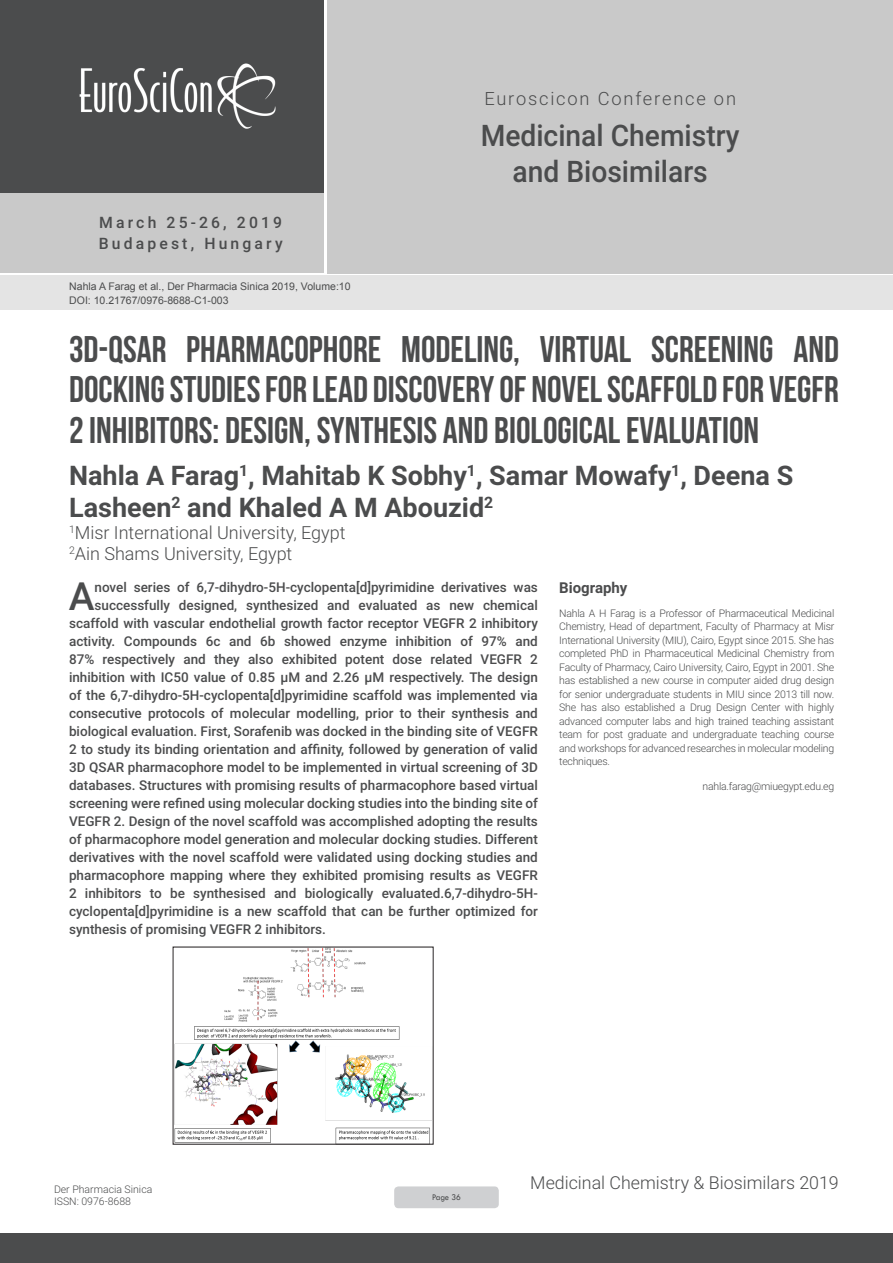
<style>
.page{position:relative;width:893px;height:1263px;background:#fff}
.page>*{position:absolute;margin:0;border:0;box-sizing:border-box;transform-origin:0 0}
.Abstract{font:500 38.85px "Roboto";color:#4b4c4d}
.t1{font:37.05px/40.8px "Bebas Neue";color:#4b4c4d;text-align:justify}
.t2{font:500 29.7px/35.7px "Roboto";color:#4b4c4d;text-align:center;scale:.95 1}
.t3{font:700 27px/32.4px "Roboto";color:#4b4c4d}
.t4{font:300 18.3px "Roboto";letter-spacing:.1em;color:#4b4c4d}
.t5{font:300 18px "Roboto";color:#4b4c4d}
.t6{font:300 17.85px "Roboto";color:#4b4c4d}
.t7{font:500 15.75px/21.9px "Roboto";letter-spacing:.2em;color:#4b4c4d}
.Bio_Heading{font:700 15px "Roboto";color:#4b4c4d}
.Abstract-2{font:500 13.5px "Roboto";color:#4b4c4d}
.Biography{font:300 10.5px/13.5px "Roboto";letter-spacing:-.02em;color:#4b4c4d;text-align:justify}
.t8{font:10.5px "Arial";color:#4b4c4d}
.Biography-2{font:300 10.5px/12.6px "Roboto";color:#4b4c4d}
.t9{font:9px "Tw Cen";letter-spacing:-.02em;color:#4b4c4d;scale:.95 1}
</style>
<div class="page">
<div style="left:0;top:0;width:323px;height:193px;background:#4b4c4d"></div>
<div style="left:1px;top:193px;width:323px;height:80px;background:#c9c9c9"></div>
<div style="left:327px;top:0;width:566px;height:273px;background:#c9c9c9"></div>
<img style="left:79px;top:63px;width:197px;height:66px">
<div style="left:0;top:1233px;width:893px;height:30px;background:#4b4c4d"></div>
<div style="left:1px;top:275px;width:892px;height:35px;background:#e4e4e4"></div>
<div style="left:394px;top:1186px;width:105px;height:22px;background:#cfd0d2;border-radius:4px"></div>
<img style="left:175px;top:949px;width:256px;height:193px">
<p class="t7" style="left:99px;top:210px;width:185px">March 25-26, 2019<br>Budapest, Hungary</p>
<p class="t8" style="left:69px;top:279px;width:283px">Nahla A Farag et al., Der Pharmacia Sinica 2019, Volume:10</p>
<p class="t8" style="left:69px;top:293px;width:161px">DOI: 10.21767/0976-8688-C1-003</p>
<h3 class="t4" style="left:484px;top:86px;width:253px">Euroscicon Conference on</h3>
<h3 class="t2" style="left:481px;top:116px;width:274px">Medicinal Chemistry and Biosimilars</h3>
<p class="t1" style="left:69px;top:328px;width:771px">3D-QSAR PHARMACOPHORE MODELING, VIRTUAL SCREENING AND DOCKING STUDIES FOR LEAD DISCOVERY OF NOVEL SCAFFOLD FOR VEGFR 2 INHIBITORS: DESIGN, SYNTHESIS AND BIOLOGICAL EVALUATION</p>
<p class="t3" style="left:69px;top:458px;width:726px">Nahla A Farag<sup>1</sup>, Mahitab K Sobhy<sup>1</sup>, Samar Mowafy<sup>1</sup>, Deena S<br>Lasheen<sup>2</sup> and Khaled A M Abouzid<sup>2</sup></p>
<p class="t5" style="left:69px;top:520px;width:278px"><sup>1</sup>Misr International University, Egypt</p>
<p class="t5" style="left:69px;top:541px;width:225px"><sup>2</sup>Ain Shams University, Egypt</p>
<p class="Abstract" style="left:69px;top:569px;width:27px">A</p>
<p class="Abstract-2" style="left:95px;top:577px;width:445px">novel series of 6,7-dihydro-5H-cyclopenta[d]pyrimidine derivatives was</p>
<p class="Abstract-2" style="left:95px;top:595px;width:445px">successfully designed, synthesized and evaluated as new chemical</p>
<p class="Abstract-2" style="left:69px;top:613px;width:470px">scaffold with vascular endothelial growth factor receptor VEGFR 2 inhibitory</p>
<p class="Abstract-2" style="left:69px;top:631px;width:470px">activity. Compounds 6c and 6b showed enzyme inhibition of 97% and</p>
<p class="Abstract-2" style="left:69px;top:649px;width:470px">87% respectively and they also exhibited potent dose related VEGFR 2</p>
<p class="Abstract-2" style="left:69px;top:667px;width:470px">inhibition with IC50 value of 0.85 µM and 2.26 µM respectively. The design</p>
<p class="Abstract-2" style="left:69px;top:685px;width:470px">of the 6,7-dihydro-5H-cyclopenta[d]pyrimidine scaffold was implemented via</p>
<p class="Abstract-2" style="left:69px;top:703px;width:470px">consecutive protocols of molecular modelling, prior to their synthesis and</p>
<p class="Abstract-2" style="left:69px;top:721px;width:470px">biological evaluation. First, Sorafenib was docked in the binding site of VEGFR</p>
<p class="Abstract-2" style="left:69px;top:739px;width:470px">2 to study its binding orientation and affinity, followed by generation of valid</p>
<p class="Abstract-2" style="left:69px;top:757px;width:470px">3D QSAR pharmacophore model to be implemented in virtual screening of 3D</p>
<p class="Abstract-2" style="left:69px;top:775px;width:470px">databases. Structures with promising results of pharmacophore based virtual</p>
<p class="Abstract-2" style="left:69px;top:793px;width:470px">screening were refined using molecular docking studies into the binding site of</p>
<p class="Abstract-2" style="left:69px;top:811px;width:470px">VEGFR 2. Design of the novel scaffold was accomplished adopting the results</p>
<p class="Abstract-2" style="left:69px;top:829px;width:470px">of pharmacophore model generation and molecular docking studies. Different</p>
<p class="Abstract-2" style="left:69px;top:847px;width:470px">derivatives with the novel scaffold were validated using docking studies and</p>
<p class="Abstract-2" style="left:69px;top:865px;width:470px">pharmacophore mapping where they exhibited promising results as VEGFR</p>
<p class="Abstract-2" style="left:69px;top:883px;width:470px">2 inhibitors to be synthesised and biologically evaluated.6,7-dihydro-5H-</p>
<p class="Abstract-2" style="left:69px;top:901px;width:470px">cyclopenta[d]pyrimidine is a new scaffold that can be further optimized for</p>
<p class="Abstract-2" style="left:69px;top:919px;width:258px">synthesis of promising VEGFR 2 inhibitors.</p>
<p class="Bio_Heading" style="left:559px;top:577px;width:70px">Biography</p>
<p class="Biography" style="left:559px;top:606px;width:277px">Nahla A H Farag is a Professor of Pharmaceutical Medicinal Chemistry, Head of department, Faculty of Pharmacy at Misr International University (MIU), Cairo, Egypt since 2015. She has completed PhD in Pharmaceutical Medicinal Chemistry from Faculty of Pharmacy, Cairo University, Cairo, Egypt in 2001. She has established a new course in computer aided drug design for senior undergraduate students in MIU since 2013 till now.<br>She has also established a Drug Design Center with highly advanced computer labs and high trained teaching assistant team for post graduate and undergraduate teaching course and workshops for advanced researches in molecular modeling techniques.</p>
<p class="Biography" style="left:702px;top:779px;width:133px">nahla.farag@miuegypt.edu.eg</p>
<p class="Biography-2" style="left:54px;top:1182px;width:100px">Der Pharmacia Sinica<br>ISSN: 0976-8688</p>
<p class="t9" style="left:432px;top:1192px;width:32px">Page 36</p>
<h3 class="t6" style="left:530px;top:1170px;width:310px">Medicinal Chemistry &amp; Biosimilars 2019</h3>
</div>
